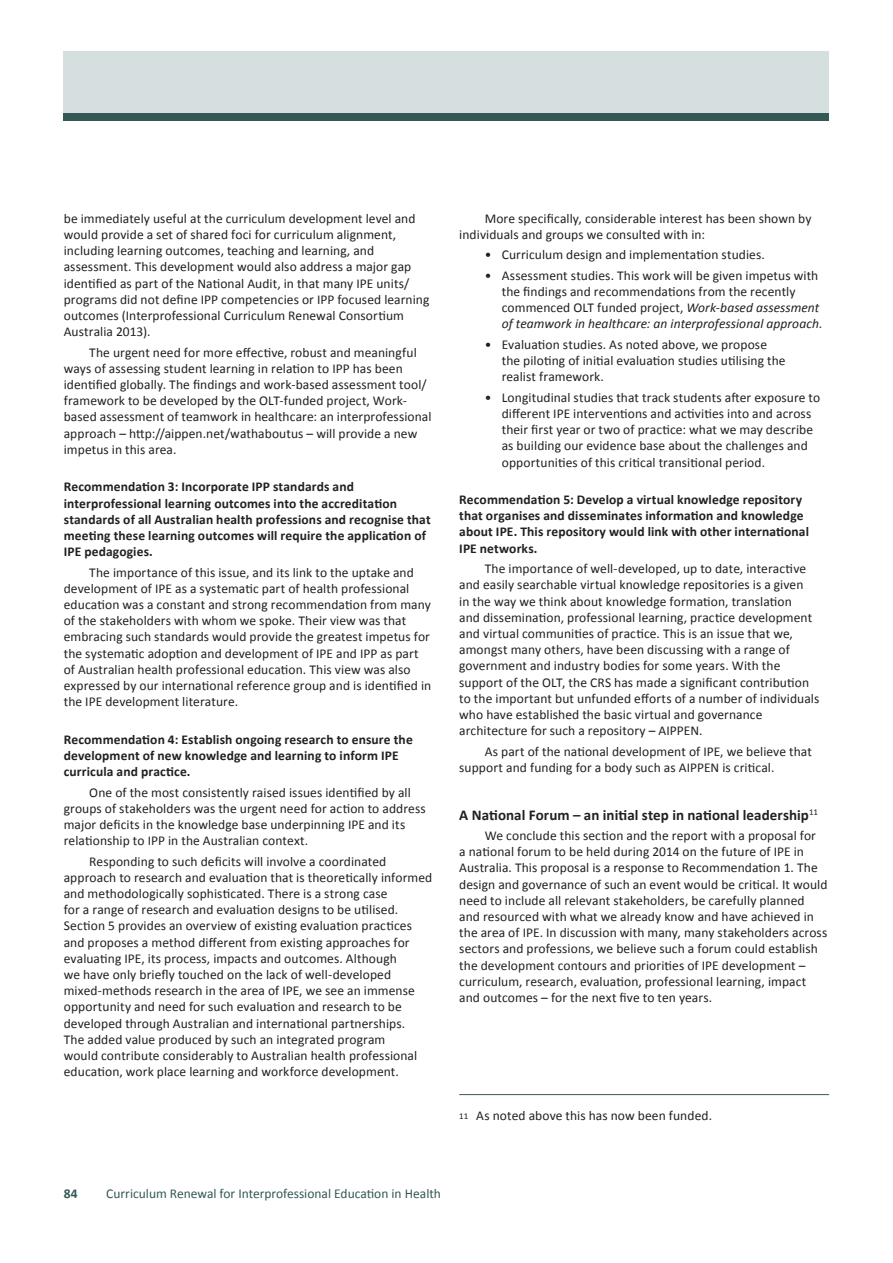
<style>
.page{position:relative;width:893px;height:1263px;background:#fff}
.page>*{position:absolute;margin:0;border:0;box-sizing:border-box;transform-origin:0 0}
.heading3{font:700 15px "Calibri";letter-spacing:.005em;color:#231f20}
.text{font:13.5px/16.2px "Calibri";letter-spacing:.005em;color:#231f20}
.bullet{font:13.5px/16.2px "Calibri";letter-spacing:.005em;color:#231f20}
.heading4bold{font:700 13.5px/16.2px "Calibri";letter-spacing:.01em;color:#231f20}
.t1{font:13.5px "Calibri";color:#335855}
.footnotes{font:13.5px "Calibri";letter-spacing:.005em;color:#231f20}
.t2{font:700 13.5px "Calibri";color:#335855}
.s1{font-style:italic}
.s2{font-size:9px}
</style>
<div class="page">
<div style="left:64px;top:112px;width:765px;height:9px;background:#335855"></div>
<div style="left:64px;top:51px;width:765px;height:62px;background:#d5dfdf"></div>
<hr style="left:459px;top:1094px;width:370px;height:1px;background:#335855">
<p class="text" style="left:64px;top:210px;width:367px">be immediately useful at the curriculum development level and would provide a set of shared foci for curriculum alignment, including learning outcomes, teaching and learning, and assessment. This development would also address a major gap identified as part of the National Audit, in that many IPE units/ programs did not define IPP competencies or IPP focused learning outcomes (Interprofessional Curriculum Renewal Consortium Australia 2013).</p>
<p class="text" style="left:64px;top:344px;width:369px;text-indent:26px">The urgent need for more effective, robust and meaningful ways of assessing student learning in relation to IPP has been identified globally. The findings and work-based assessment tool/ framework to be developed by the OLT-funded project, Work&shy;based assessment of teamwork in healthcare: an interprofessional approach – http://aippen.net/wathaboutus – will provide a new impetus in this area.</p>
<p class="heading4bold" style="left:64px;top:479px;width:368px">Recommendation 3: Incorporate IPP standards and interprofessional learning outcomes into the accreditation standards of all Australian health professions and recognise that meeting these learning outcomes will require the application of IPE pedagogies.</p>
<p class="text" style="left:64px;top:564px;width:369px;text-indent:26px">The importance of this issue, and its link to the uptake and development of IPE as a systematic part of health professional education was a constant and strong recommendation from many of the stakeholders with whom we spoke. Their view was that embracing such standards would provide the greatest impetus for the systematic adoption and development of IPE and IPP as part of Australian health professional education. This view was also expressed by our international reference group and is identified in the IPE development literature.</p>
<p class="heading4bold" style="left:64px;top:731px;width:350px">Recommendation 4: Establish ongoing research to ensure the development of new knowledge and learning to inform IPE curricula and practice.</p>
<p class="text" style="left:64px;top:784px;width:363px;text-indent:26px">One of the most consistently raised issues identified by all groups of stakeholders was the urgent need for action to address major deficits in the knowledge base underpinning IPE and its relationship to IPP in the Australian context.</p>
<p class="text" style="left:64px;top:853px;width:370px;text-indent:26px">Responding to such deficits will involve a coordinated approach to research and evaluation that is theoretically informed and methodologically sophisticated. There is a strong case<br>for a range of research and evaluation designs to be utilised.<br>Section 5 provides an overview of existing evaluation practices and proposes a method different from existing approaches for evaluating IPE, its process, impacts and outcomes. Although<br>we have only briefly touched on the lack of well-developed mixed-methods research in the area of IPE, we see an immense opportunity and need for such evaluation and research to be developed through Australian and international partnerships.<br>The added value produced by such an integrated program<br>would contribute considerably to Australian health professional education, work place learning and workforce development.</p>
<p class="text" style="left:459px;top:210px;width:354px;text-indent:26px">More specifically, considerable interest has been shown by individuals and groups we consulted with in:</p>
<p class="bullet" style="left:485px;top:247px;width:282px">• Curriculum design and implementation studies.</p>
<p class="bullet" style="left:502px;top:267px;width:322px;text-indent:-17px">• Assessment studies. This work will be given impetus with the findings and recommendations from the recently commenced OLT funded project, <span class="s1">Work-based assessment of teamwork in healthcare: an interprofessional approach</span>.</p>
<p class="bullet" style="left:502px;top:336px;width:285px;text-indent:-17px">• Evaluation studies. As noted above, we propose the piloting of initial evaluation studies utilising the realist framework.</p>
<p class="bullet" style="left:502px;top:389px;width:320px;text-indent:-17px">• Longitudinal studies that track students after exposure to different IPE interventions and activities into and across their first year or two of practice: what we may describe as building our evidence base about the challenges and opportunities of this critical transitional period.</p>
<p class="heading4bold" style="left:459px;top:491px;width:351px">Recommendation 5: Develop a virtual knowledge repository that organises and disseminates information and knowledge about IPE. This repository would link with other international IPE networks.</p>
<p class="text" style="left:459px;top:561px;width:362px;text-indent:26px">The importance of well-developed, up to date, interactive and easily searchable virtual knowledge repositories is a given<br>in the way we think about knowledge formation, translation<br>and dissemination, professional learning, practice development and virtual communities of practice. This is an issue that we, amongst many others, have been discussing with a range of government and industry bodies for some years. With the support of the OLT, the CRS has made a significant contribution to the important but unfunded efforts of a number of individuals who have established the basic virtual and governance architecture for such a repository – AIPPEN.</p>
<p class="text" style="left:459px;top:743px;width:354px;text-indent:26px">As part of the national development of IPE, we believe that support and funding for a body such as AIPPEN is critical.</p>
<p class="heading3" style="left:459px;top:805px;width:360px">A National Forum – an initial step in national leadership<sup>11</sup></p>
<p class="text" style="left:459px;top:827px;width:370px;text-indent:26px">We conclude this section and the report with a proposal for<br>a national forum to be held during 2014 on the future of IPE in Australia. This proposal is a response to Recommendation 1. The design and governance of such an event would be critical. It would need to include all relevant stakeholders, be carefully planned and resourced with what we already know and have achieved in the area of IPE. In discussion with many, many stakeholders across sectors and professions, we believe such a forum could establish the development contours and priorities of IPE development – curriculum, research, evaluation, professional learning, impact and outcomes – for the next five to ten years.</p>
<p class="footnotes" style="left:459px;top:1107px;width:254px"><span class="s2">11</span> As noted above this has now been funded.</p>
<p class="t2" style="left:64px;top:1184px;width:16px">84</p>
<p class="t1" style="left:106px;top:1184px;width:336px">Curriculum Renewal for Interprofessional Education in Health</p>
</div>
